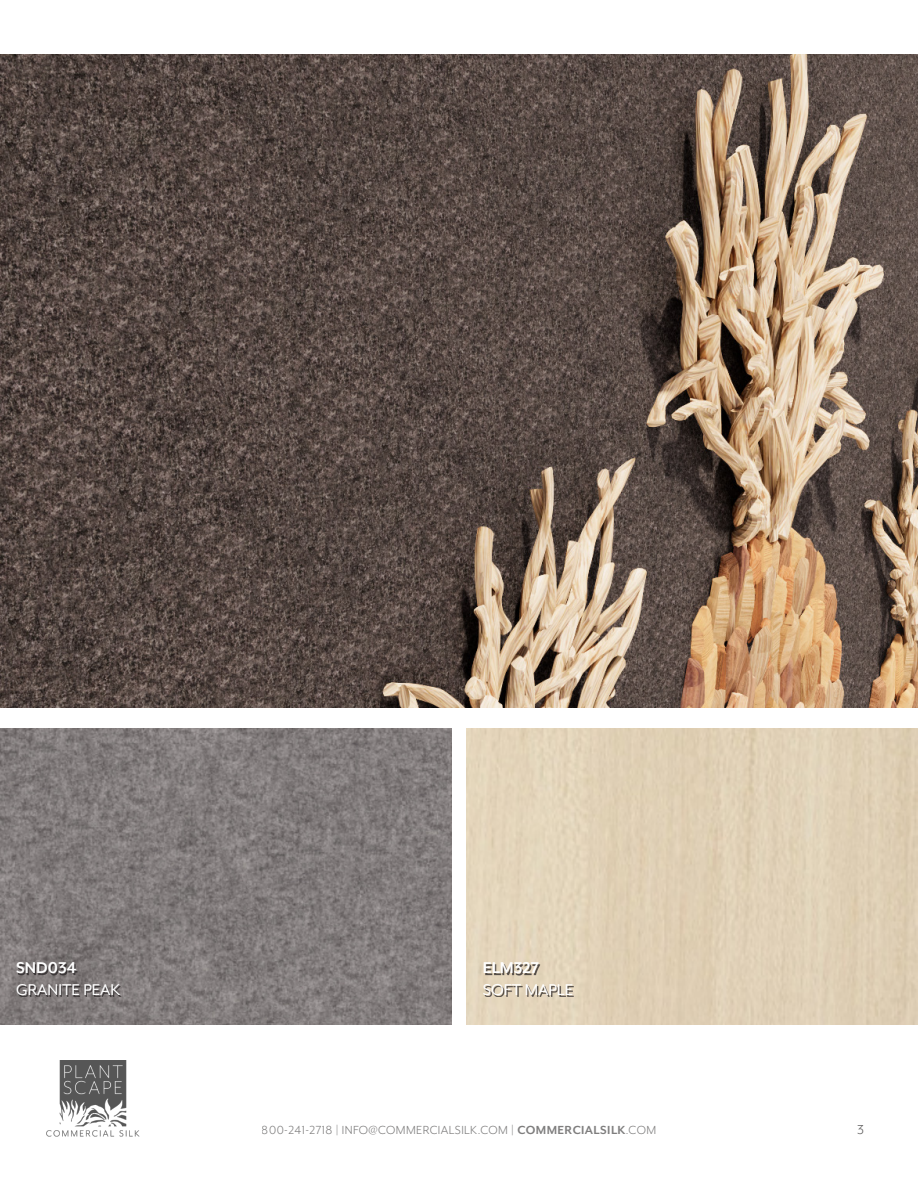
<style>
.page{position:relative;width:918px;height:1188px;background:#fff}
.page>*{position:absolute;margin:0;border:0;box-sizing:border-box;transform-origin:0 0}
.t1{font:18px "Mr Eaves XL Mod OT";color:#fff}
.t2{font:700 18px "Mr Eaves XL Mod OT";color:#fff}
.t3{font:15px "Mr Eaves XL Mod OT";color:#5f5e5e}
.t4{font:13.5px "Mr Eaves XL Mod OT";letter-spacing:.03em;color:#5f5e5e}
.s1{font-weight:700}
</style>
<div class="page">
<img style="left:0;top:54px;width:918px;height:653px">
<img style="left:0;top:729px;width:451px;height:295px">
<div style="left:18px;top:964px;width:104px;height:33px;background:#231f20;opacity:.75"></div>
<div style="left:485px;top:964px;width:89px;height:33px;background:#231f20;opacity:.75"></div>
<img style="left:46px;top:1061px;width:94px;height:76px">
<p class="t2" style="left:16px;top:959px;width:62px">SND034</p>
<p class="t1" style="left:16px;top:981px;width:106px">GRANITE PEAK</p>
<p class="t2" style="left:483px;top:959px;width:58px">ELM327</p>
<p class="t1" style="left:483px;top:981px;width:92px">SOFT MAPLE</p>
<p class="t4" style="left:262px;top:1123px;width:396px">800-241-2718 | INFO@COMMERCIALSILK.COM | <span class="s1">COMMERCIALSILK</span>.COM</p>
<p class="t3" style="left:857px;top:1122px;width:8px">3</p>
</div>
